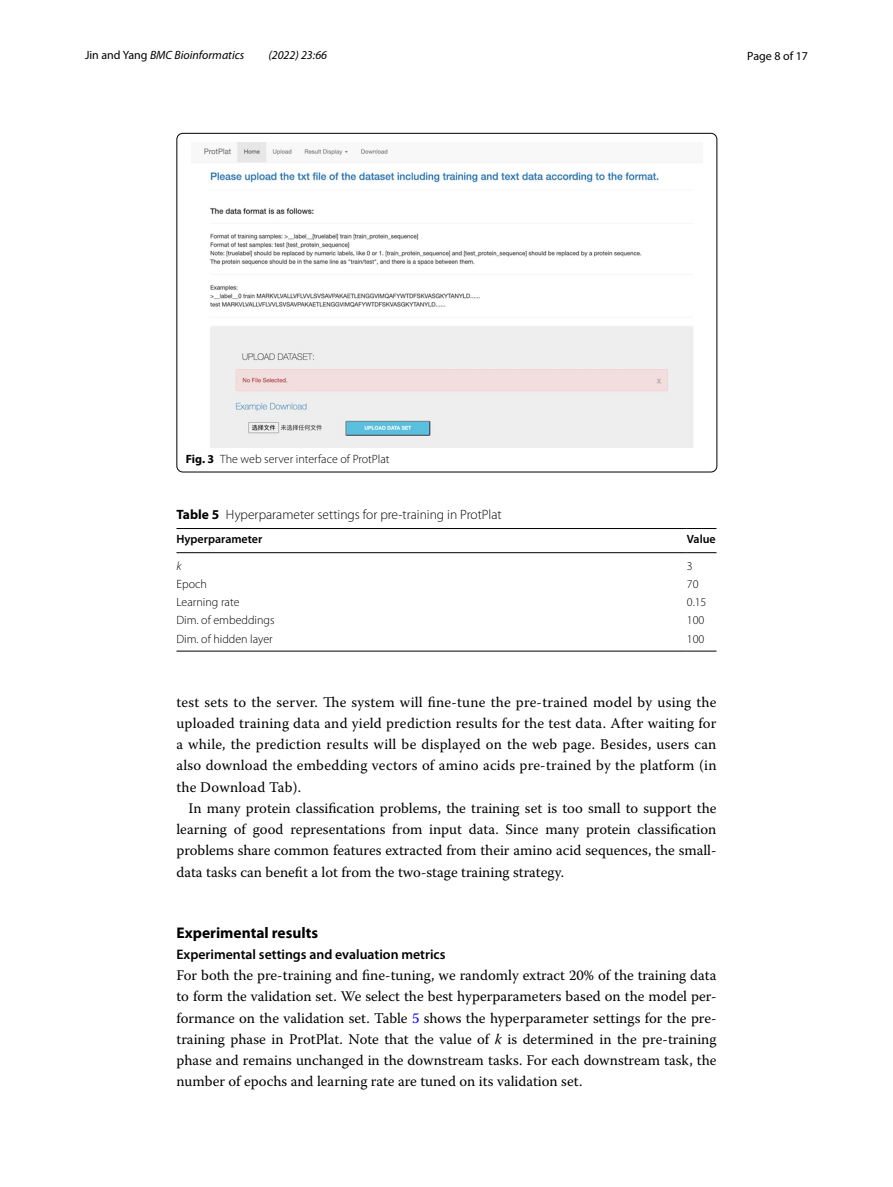
<style>
.page{position:relative;width:893px;height:1187px;background:#fff}
.page>*{position:absolute;margin:0;border:0;box-sizing:border-box;transform-origin:0 0}
.t1{font:700 15.45px "Myriad Pro";color:#000}
.t2{font:14.7px/21.3px "Warnock Pro";letter-spacing:.005em;color:#000;text-align:justify}
.t3{font:600 13.8px "Myriad Pro";color:#000}
.t4{font:300 13.5px "Myriad Pro";color:#000}
.t5{font:300 12px "Myriad Pro";color:#000}
.t6{font:italic 12px "Myriad Pro";color:#000}
.t7{font:600 12px "Myriad Pro";color:#000}
.t8{font:12px "Myriad Pro";color:#000}
.t9{font:italic 300 12px "Myriad Pro";color:#000}
.s1{font-style:normal}
.s2{font-weight:700}
.s3{color:#00f}
.s4{font-style:italic}
</style>
<div class="page">
<img style="left:192px;top:142px;width:510px;height:305px">
<hr style="left:176px;top:528px;width:511px;height:1px;background:#000">
<hr style="left:176px;top:552px;width:511px;height:1px;background:#000">
<svg style="left:687px;top:528px;width:29px;height:1px"></svg>
<svg style="left:687px;top:552px;width:29px;height:1px"></svg>
<hr style="left:176px;top:650px;width:511px;height:1px;background:#000">
<svg style="left:687px;top:650px;width:29px;height:1px"></svg>
<p class="t6" style="left:85px;top:48px;width:161px"><span class="s1">Jin and Yang</span> BMC Bioinformatics</p>
<p class="t6" style="left:268px;top:48px;width:60px">(2022) 23:66</p>
<p class="t8" style="left:747px;top:48px;width:62px">Page 8 of 17</p>
<p class="t5" style="left:186px;top:452px;width:205px"><span class="s2">Fig. 3</span> The web server interface of ProtPlat</p>
<p class="t4" style="left:176px;top:506px;width:327px"><span class="s2">Table 5</span> Hyperparameter settings for pre-training in ProtPlat</p>
<p class="t7" style="left:176px;top:531px;width:87px">Hyperparameter</p>
<p class="t7" style="left:687px;top:531px;width:30px">Value</p>
<p class="t9" style="left:176px;top:559px;width:6px">k</p>
<p class="t5" style="left:687px;top:559px;width:7px">3</p>
<p class="t5" style="left:176px;top:577px;width:32px">Epoch</p>
<p class="t5" style="left:687px;top:577px;width:13px">70</p>
<p class="t5" style="left:176px;top:595px;width:65px">Learning rate</p>
<p class="t5" style="left:687px;top:595px;width:21px">0.15</p>
<p class="t5" style="left:176px;top:613px;width:100px">Dim. of embeddings</p>
<p class="t5" style="left:687px;top:613px;width:19px">100</p>
<p class="t5" style="left:176px;top:632px;width:98px">Dim. of hidden layer</p>
<p class="t5" style="left:687px;top:632px;width:19px">100</p>
<p class="t2" style="left:176px;top:691px;width:542px">test sets to the server. The system will fine-tune the pre-trained model by using the uploaded training data and yield prediction results for the test data. After waiting for a while, the prediction results will be displayed on the web page. Besides, users can also download the embedding vectors of amino acids pre-trained by the platform (in the Download Tab).</p>
<p class="t2" style="left:176px;top:797px;width:542px;text-indent:12px">In many protein classification problems, the training set is too small to support the learning of good representations from input data. Since many protein classification problems share common features extracted from their amino acid sequences, the small&shy;data tasks can benefit a lot from the two-stage training strategy.</p>
<p class="t1" style="left:176px;top:922px;width:143px">Experimental results</p>
<p class="t3" style="left:176px;top:945px;width:271px">Experimental settings and evaluation metrics</p>
<p class="t2" style="left:176px;top:964px;width:542px">For both the pre-training and fine-tuning, we randomly extract 20% of the training data to form the validation set. We select the best hyperparameters based on the model per&shy;formance on the validation set. Table <span class="s3">5</span> shows the hyperparameter settings for the pre&shy;training phase in ProtPlat. Note that the value of <span class="s4">k</span> is determined in the pre-training phase and remains unchanged in the downstream tasks. For each downstream task, the number of epochs and learning rate are tuned on its validation set.</p>
</div>
